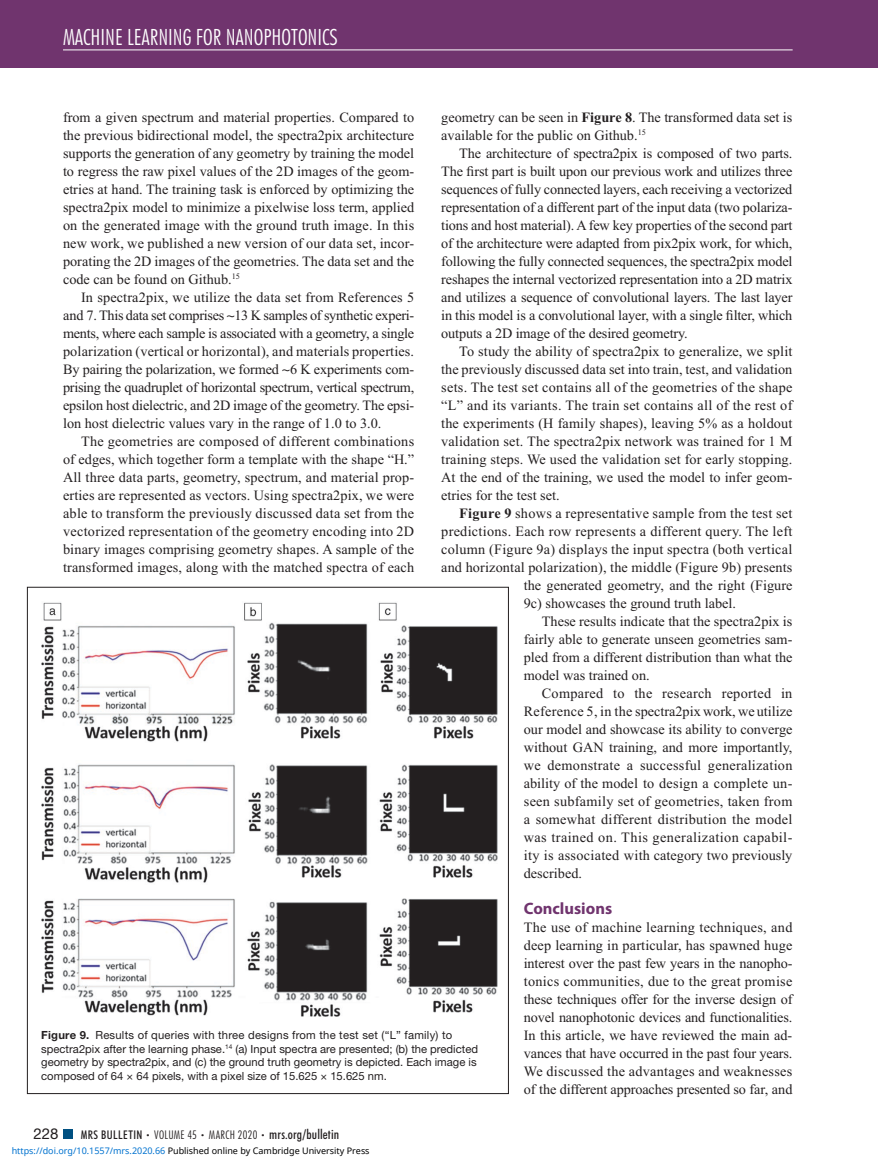
<style>
.page{position:relative;width:878px;height:1175px;background:#fff}
.page>*{position:absolute;margin:0;border:0;box-sizing:border-box;transform-origin:0 0}
.t1{font:300 condensed 22.5px "Futura BT";color:#fff}
.t2{font:700 16.5px "Myriad Pro";color:#70346e}
.t3{font:15px "Helvetica Neue LT Std";color:#231f20}
.t4{font:14.25px/18px "Times New Roman";color:#231f20;text-align:justify}
.t5{font:14.25px "Times New Roman";letter-spacing:.02em;color:#231f20}
.t6{font:14.25px "Times New Roman";letter-spacing:.03em;color:#231f20}
.t7{font:300 condensed 12px "Futura BT";letter-spacing:.03em;color:#231f20}
.t8{font:11.25px/13.5px "Helvetica Neue LT Std";color:#231f20}
.t9{font:9px "Noto Sans";color:#000}
.s1{font-weight:700}
.s2{font-family:"Tn Q"}
.s3{font-weight:500}
.s4{font-size:7.5px}
.s5{font-weight:500;font-size:13.5px}
.s6{color:#0172cf}
</style>
<div class="page">
<div style="left:0;top:0;width:878px;height:68px;background:#70346e"></div>
<hr style="left:63px;top:50px;width:729px;height:1px;background:#fff">
<div style="left:63px;top:1130px;width:9px;height:8px;background:#005081"></div>
<img style="left:41px;top:602px;width:456px;height:414px">
<h1 class="t1" style="left:63px;top:23px;width:276px">MACHINE LEARNING FOR NANOPHOTONICS</h1>
<p class="t4" style="left:441px;top:108px;width:352px">geometry can be seen in <span class="s1">Figure 8</span>. The transformed data set is available for the public on Github.<sup>15</sup></p>
<p class="t4" style="left:441px;top:144px;width:353px;text-indent:18px">The architecture of spectra2pix is composed of two parts.<br>The first part is built upon our previous work and utilizes three sequences of fully connected layers, each receiving a vectorized representation of a different part of the input data (two polariza&shy;tions and host material). A few key properties of the second part of the architecture were adapted from pix2pix work, for which, following the fully connected sequences, the spectra2pix model reshapes the internal vectorized representation into a 2D matrix and utilizes a sequence of convolutional layers. The last layer in this model is a convolutional layer, with a single filter, which outputs a 2D image of the desired geometry.</p>
<p class="t4" style="left:441px;top:342px;width:353px;text-indent:18px">To study the ability of spectra2pix to generalize, we split the previously discussed data set into train, test, and validation sets. The test set contains all of the geometries of the shape “L” and its variants. The train set contains all of the rest of the experiments (H family shapes), leaving 5% as a holdout validation set. The spectra2pix network was trained for 1 M training steps. We used the validation set for early stopping.<br>At the end of the training, we used the model to infer geom&shy;etries for the test set.</p>
<p class="t5" style="left:459px;top:505px;width:334px"><span class="s1">Figure 9</span> shows a representative sample from the test set</p>
<p class="t5" style="left:441px;top:523px;width:353px">predictions. Each row represents a different query. The left</p>
<p class="t5" style="left:441px;top:541px;width:353px">column (Figure 9a) displays the input spectra (both vertical</p>
<p class="t4" style="left:441px;top:558px;width:352px">and horizontal polarization), the middle (Figure 9b) presents</p>
<p class="t4" style="left:524px;top:576px;width:270px">the generated geometry, and the right (Figure</p>
<p class="t4" style="left:524px;top:594px;width:214px">9c) showcases the ground truth label.</p>
<p class="t4" style="left:542px;top:612px;width:252px">These results indicate that the spectra2pix is</p>
<p class="t4" style="left:524px;top:630px;width:270px">fairly able to generate unseen geometries sam-</p>
<p class="t4" style="left:524px;top:648px;width:270px">pled from a different distribution than what the</p>
<p class="t4" style="left:524px;top:666px;width:127px">model was trained on.</p>
<p class="t5" style="left:542px;top:685px;width:252px">Compared to the research reported in</p>
<p class="t4" style="left:524px;top:702px;width:270px">Reference 5, in the spectra2pix work, we utilize</p>
<p class="t4" style="left:524px;top:720px;width:270px">our model and showcase its ability to converge</p>
<p class="t4" style="left:524px;top:738px;width:270px">without GAN training, and more importantly,</p>
<p class="t5" style="left:524px;top:757px;width:270px">we demonstrate a successful generalization</p>
<p class="t5" style="left:524px;top:775px;width:270px">ability of the model to design a complete un-</p>
<p class="t5" style="left:524px;top:793px;width:270px">seen subfamily set of geometries, taken from</p>
<p class="t5" style="left:524px;top:811px;width:270px">a somewhat different distribution the model</p>
<p class="t6" style="left:524px;top:829px;width:270px">was trained on. This generalization capabil-</p>
<p class="t4" style="left:524px;top:846px;width:270px">ity is associated with category two previously</p>
<p class="t4" style="left:524px;top:864px;width:60px">described.</p>
<p class="t2" style="left:524px;top:897px;width:90px">Conclusions</p>
<p class="t4" style="left:524px;top:918px;width:270px">The use of machine learning techniques, and deep learning in particular, has spawned huge interest over the past few years in the nanopho&shy;tonics communities, due to the great promise these techniques offer for the inverse design of novel nanophotonic devices and functionalities.<br>In this article, we have reviewed the main ad&shy;vances that have occurred in the past four years.<br>We discussed the advantages and weaknesses of the different approaches presented so far, and</p>
<p class="t4" style="left:63px;top:108px;width:353px">from a given spectrum and material properties. Compared to the previous bidirectional model, the spectra2pix architecture supports the generation of any geometry by training the model to regress the raw pixel values of the 2D images of the geom&shy;etries at hand. The training task is enforced by optimizing the spectra2pix model to minimize a pixelwise loss term, applied on the generated image with the ground truth image. In this new work, we published a new version of our data set, incor&shy;porating the 2D images of the geometries. The data set and the code can be found on Github.<sup>15</sup></p>
<p class="t4" style="left:63px;top:288px;width:353px;text-indent:18px">In spectra2pix, we utilize the data set from References 5 and 7. This data set comprises <span class="s2">∼</span>13 K samples of synthetic experi&shy;ments, where each sample is associated with a geometry, a single polarization (vertical or horizontal), and materials properties.<br>By pairing the polarization, we formed <span class="s2">∼</span>6 K experiments com&shy;prising the quadruplet of horizontal spectrum, vertical spectrum, epsilon host dielectric, and 2D image of the geometry. The epsi&shy;lon host dielectric values vary in the range of 1.0 to 3.0.</p>
<p class="t4" style="left:63px;top:432px;width:353px;text-indent:18px">The geometries are composed of different combinations of edges, which together form a template with the shape “H.” All three data parts, geometry, spectrum, and material prop&shy;erties are represented as vectors. Using spectra2pix, we were able to transform the previously discussed data set from the vectorized representation of the geometry encoding into 2D binary images comprising geometry shapes. A sample of the transformed images, along with the matched spectra of each</p>
<p class="t8" style="left:41px;top:1028px;width:438px"><span class="s1">Figure 9.</span> Results of queries with three designs from the test set (“L” family) to spectra2pix after the learning phase.<sup>14</sup> (a) Input spectra are presented; (b) the predicted geometry by spectra2pix, and (c) the ground truth geometry is depicted. Each image is composed of 64 × 64 pixels, with a pixel size of 15.625 × 15.625 nm.</p>
<p class="t3" style="left:34px;top:1124px;width:27px">228</p>
<p class="t7" style="left:81px;top:1127px;width:260px"><span class="s3">MRS BULLETIN</span> <span class="s4">•</span> VOLUME 45 <span class="s4">•</span> MARCH 2020 <span class="s4">•</span> <span class="s5">mrs.org/bulletin</span></p>
<p class="t9" style="left:12px;top:1143px;width:359px"><span class="s6">https://doi.org/10.1557/mrs.2020.66</span> Published online by Cambridge University Press</p>
</div>
